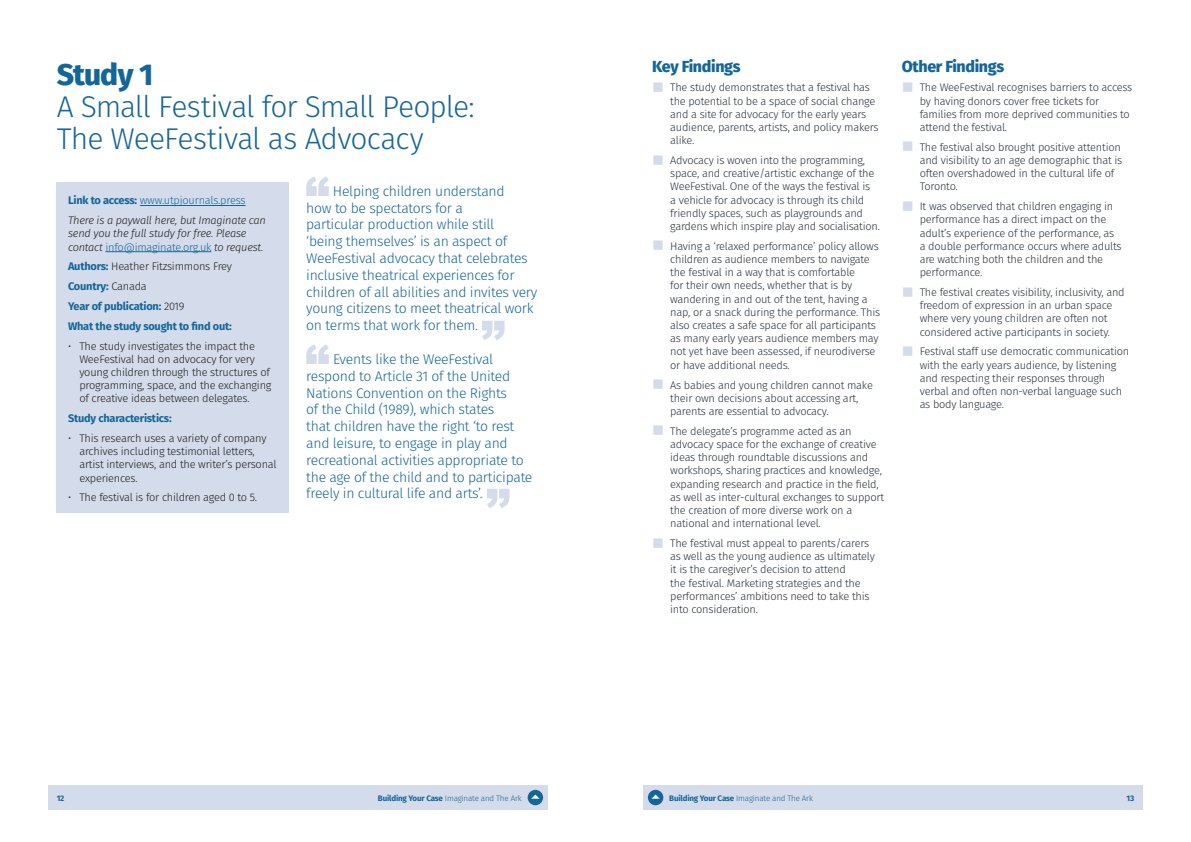
<style>
.page{position:relative;width:1191px;height:842px;background:#fff}
.page>*{position:absolute;margin:0;border:0;box-sizing:border-box;transform-origin:0 0}
.t1{font:300 30px/32px "Fira Sans";letter-spacing:-.035em;color:#156698}
.t2{font:800 30px "Fira Sans";letter-spacing:-.03em;color:#156698}
.t3{font:800 16px "Fira Sans";letter-spacing:-.02em;color:#156698}
.t4{font:300 14px/16.8px "Fira Sans";letter-spacing:-.02em;color:#156698}
.t5{font:300 11px/13.2px "Fira Sans";letter-spacing:-.02em;color:#25303b}
.t6{font:300 11px/13.2px "Fira Sans";letter-spacing:-.02em;color:#1d1d1b}
.t7{font:italic 300 11px/19.8px "Fira Sans";letter-spacing:-.02em;color:#1d1d1b}
.t8{font:700 11px/19.8px "Fira Sans";letter-spacing:-.02em;color:#156698}
.t9{font:300 8px "Fira Sans";letter-spacing:-.02em;color:#156698}
.t10{font:700 8px "Fira Sans";color:#156698}
.s1{font-weight:700;font-style:normal;color:#156698}
.s2{font-style:normal;color:#156698}
.s3{font-weight:300;color:#1d1d1b}
.s4{color:#d4dbea}
.s5{font-weight:700}
</style>
<div class="page">
<div style="left:57px;top:183px;width:232px;height:330px;background:#d4dbea"></div>
<hr style="left:140px;top:205px;width:105px;height:1px;background:#156698">
<hr style="left:105px;top:251px;width:106px;height:1px;background:#156698">
<svg style="left:306px;top:176px;width:23px;height:20px"></svg>
<svg style="left:306px;top:344px;width:23px;height:20px"></svg>
<svg style="left:482px;top:321px;width:22px;height:19px"></svg>
<svg style="left:487px;top:489px;width:22px;height:19px"></svg>
<div style="left:48px;top:785px;width:499px;height:25px;background:#d4dbea"></div>
<div style="left:527px;top:790px;width:16px;height:15px;background:#156698;border-radius:50%"></div>
<svg style="left:531px;top:794px;width:8px;height:5px"></svg>
<div style="left:643px;top:785px;width:499px;height:25px;background:#d4dbea"></div>
<div style="left:648px;top:790px;width:15px;height:15px;background:#156698;border-radius:50%"></div>
<svg style="left:651px;top:794px;width:9px;height:5px"></svg>
<h1 class="t2" style="left:57px;top:48px;width:98px">Study 1</h1>
<h1 class="t1" style="left:57px;top:90px;width:419px">A Small Festival for Small People:<br>The WeeFestival as Advocacy</h1>
<p class="t7" style="left:68px;top:191px;width:199px"><span class="s1">Link to access:</span> <span class="s2">www.utpjournals.press<br></span>There is a paywall here, but Imaginate can</p>
<p class="t7" style="left:68px;top:227px;width:197px;line-height:13.2px">send you the full study for free. Please contact <span class="s2">info@imaginate.org.uk</span> to request.</p>
<p class="t8" style="left:68px;top:256px;width:165px">Authors: <span class="s3">Heather Fitzsimmons Frey<br></span>Country: <span class="s3">Canada<br></span>Year of publication: <span class="s3">2019<br></span>What the study sought to find out:</p>
<p class="t6" style="left:79px;top:339px;width:193px;text-indent:-11px">• The study investigates the impact the WeeFestival had on advocacy for very young children through the structures of programming, space, and the exchanging of creative ideas between delegates.</p>
<p class="t8" style="left:68px;top:408px;width:105px">Study characteristics:</p>
<p class="t6" style="left:79px;top:431px;width:199px;text-indent:-11px">• This research uses a variety of company archives including testimonial letters, artist interviews, and the writer’s personal experiences.</p>
<p class="t6" style="left:68px;top:491px;width:191px">• The festival is for children aged 0 to 5.</p>
<p class="t4" style="left:306px;top:182px;width:233px;text-indent:27px">Helping children understand<br>how to be spectators for a<br>particular production while still<br>‘being themselves’ is an aspect of WeeFestival advocacy that celebrates inclusive theatrical experiences for children of all abilities and invites very young citizens to meet theatrical work on terms that work for them.</p>
<p class="t4" style="left:306px;top:350px;width:228px;text-indent:27px">Events like the WeeFestival respond to Article 31 of the United Nations Convention on the Rights<br>of the Child (1989), which states<br>that children have the right ‘to rest and leisure, to engage in play and recreational activities appropriate to the age of the child and to participate freely in cultural life and arts’.</p>
<h2 class="t3" style="left:652px;top:52px;width:90px">Key Findings</h2>
<p class="t5" style="left:670px;top:81px;width:210px;text-indent:-18px"><span class="s4">■</span> The study demonstrates that a festival has the potential to be a space of social change and a site for advocacy for the early years audience, parents, artists, and policy makers alike.</p>
<p class="t5" style="left:670px;top:154px;width:211px;text-indent:-18px"><span class="s4">■</span> Advocacy is woven into the programming, space, and creative/artistic exchange of the WeeFestival. One of the ways the festival is<br>a vehicle for advocacy is through its child friendly spaces, such as playgrounds and gardens which inspire play and socialisation.</p>
<p class="t5" style="left:670px;top:239px;width:211px;text-indent:-18px"><span class="s4">■</span> Having a ‘relaxed performance’ policy allows children as audience members to navigate the festival in a way that is comfortable<br>for their own needs, whether that is by wandering in and out of the tent, having a nap, or a snack during the performance. This also creates a safe space for all participants as many early years audience members may not yet have been assessed, if neurodiverse or have additional needs.</p>
<p class="t5" style="left:670px;top:378px;width:204px;text-indent:-18px"><span class="s4">■</span> As babies and young children cannot make their own decisions about accessing art, parents are essential to advocacy.</p>
<p class="t5" style="left:670px;top:424px;width:215px;text-indent:-18px"><span class="s4">■</span> The delegate’s programme acted as an advocacy space for the exchange of creative ideas through roundtable discussions and workshops, sharing practices and knowledge, expanding research and practice in the field, as well as inter-cultural exchanges to support the creation of more diverse work on a national and international level.</p>
<p class="t5" style="left:670px;top:536px;width:206px;text-indent:-18px"><span class="s4">■</span> The festival must appeal to parents/carers as well as the young audience as ultimately it is the caregiver’s decision to attend<br>the festival. Marketing strategies and the performances’ ambitions need to take this into consideration.</p>
<h2 class="t3" style="left:901px;top:52px;width:104px">Other Findings</h2>
<p class="t5" style="left:919px;top:81px;width:214px;text-indent:-18px"><span class="s4">■</span> The WeeFestival recognises barriers to access by having donors cover free tickets for families from more deprived communities to attend the festival.</p>
<p class="t5" style="left:919px;top:140px;width:204px;text-indent:-18px"><span class="s4">■</span> The festival also brought positive attention and visibility to an age demographic that is often overshadowed in the cultural life of Toronto.</p>
<p class="t5" style="left:919px;top:200px;width:203px;text-indent:-18px"><span class="s4">■</span> It was observed that children engaging in performance has a direct impact on the adult’s experience of the performance, as a double performance occurs where adults are watching both the children and the performance.</p>
<p class="t5" style="left:901px;top:286px;width:224px;text-align:center"><span class="s4">■</span> The festival creates visibility, inclusivity, and freedom of expression in an urban space where very young children are often not considered active participants in society.</p>
<p class="t5" style="left:919px;top:345px;width:211px;text-indent:-18px"><span class="s4">■</span> Festival staff use democratic communication with the early years audience, by listening and respecting their responses through verbal and often non-verbal language such as body language.</p>
<p class="t10" style="left:57px;top:792px;width:9px">12</p>
<p class="t9" style="left:378px;top:793px;width:145px"><span class="s5">Building Your Case</span> Imaginate and The Ark</p>
<p class="t9" style="left:669px;top:793px;width:145px"><span class="s5">Building Your Case</span> Imaginate and The Ark</p>
<p class="t10" style="left:1126px;top:792px;width:9px">13</p>
</div>
